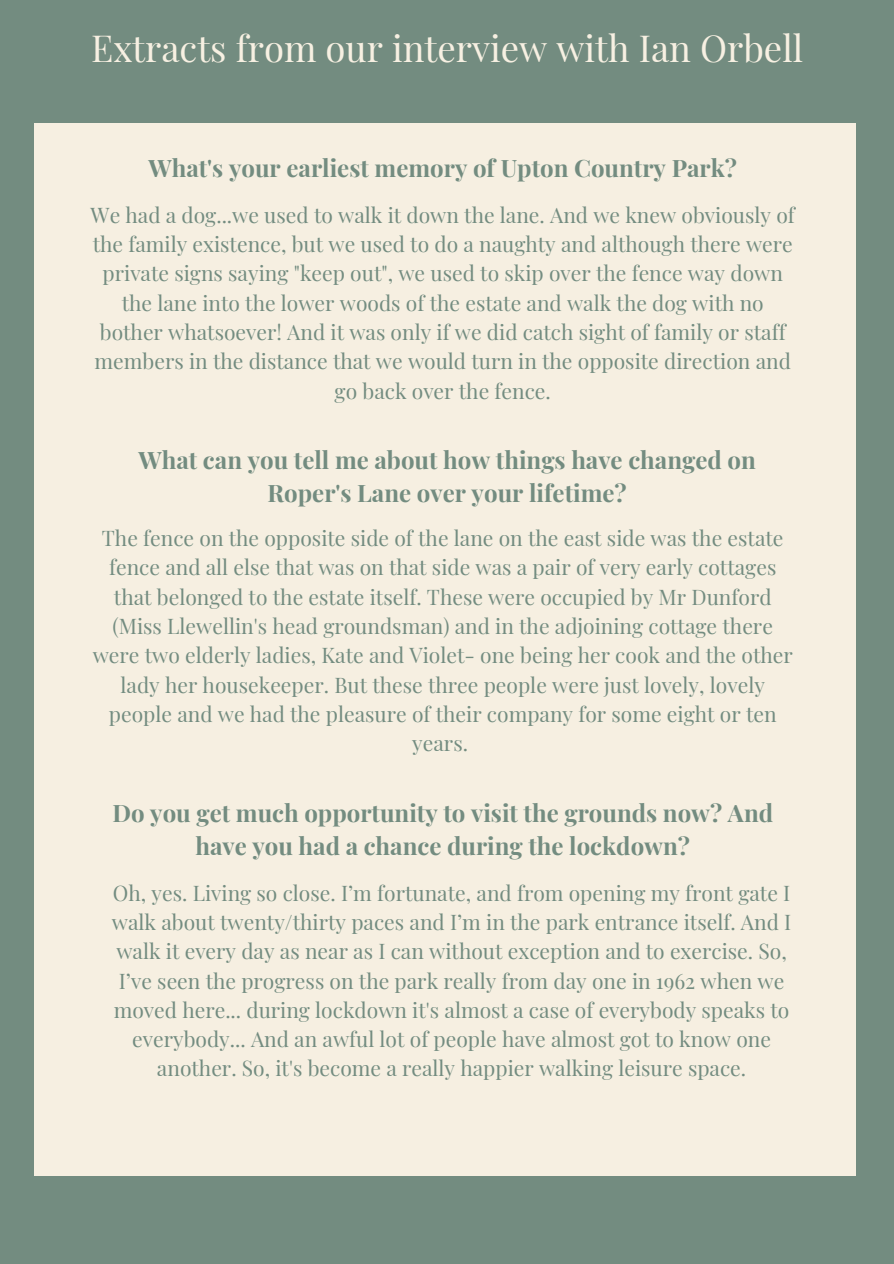
<style>
.page{position:relative;width:894px;height:1264px;background:#fff}
.page>*{position:absolute;margin:0;border:0;box-sizing:border-box;transform-origin:0 0}
.t1{font:36.45px "Playfair Display";color:#f7f0e2}
.t2{font:700 24px/32.7px "Playfair Display";color:#738c80;text-align:center}
.t3{font:21px/29.2px "Playfair Display";color:#738c80;text-align:center}
</style>
<div class="page">
<div style="left:0;top:0;width:893px;height:1263px;background:#738c80"></div>
<div style="left:34px;top:123px;width:821px;height:1052px;background:#f6efe1"></div>
<h1 class="t1" style="left:91px;top:23px;width:713px">Extracts from our interview with Ian Orbell</h1>
<p class="t2" style="left:148px;top:150px;width:590px">What's your earliest memory of Upton Country Park?</p>
<p class="t3" style="left:91px;top:199px;width:705px">We had a dog...we used to walk it down the lane. And we knew obviously of the family existence, but we used to do a naughty and although there were private signs saying "keep out", we used to skip over the fence way down the lane into the lower woods of the estate and walk the dog with no bother whatsoever! And it was only if we did catch sight of family or staff members in the distance that we would turn in the opposite direction and go back over the fence.</p>
<p class="t2" style="left:138px;top:443px;width:618px">What can you tell me about how things have changed on<br>Roper's Lane over your lifetime?</p>
<p class="t3" style="left:93px;top:523px;width:701px">The fence on the opposite side of the lane on the east side was the estate fence and all else that was on that side was a pair of very early cottages that belonged to the estate itself. These were occupied by Mr Dunford (Miss Llewellin's head groundsman) and in the adjoining cottage there were two elderly ladies, Kate and Violet- one being her cook and the other lady her housekeeper. But these three people were just lovely, lovely people and we had the pleasure of their company for some eight or ten years.</p>
<p class="t2" style="left:112px;top:795px;width:662px">Do you get much opportunity to visit the grounds now? And have you had a chance during the lockdown?</p>
<p class="t3" style="left:112px;top:877px;width:680px">Oh, yes. Living so close. I’m fortunate, and from opening my front gate I walk about twenty/thirty paces and I’m in the park entrance itself. And I walk it every day as near as I can without exception and to exercise. So, I’ve seen the progress on the park really from day one in 1962 when we moved here... during lockdown it's almost a case of everybody speaks to everybody... And an awful lot of people have almost got to know one another. So, it's become a really happier walking leisure space.</p>
</div>
